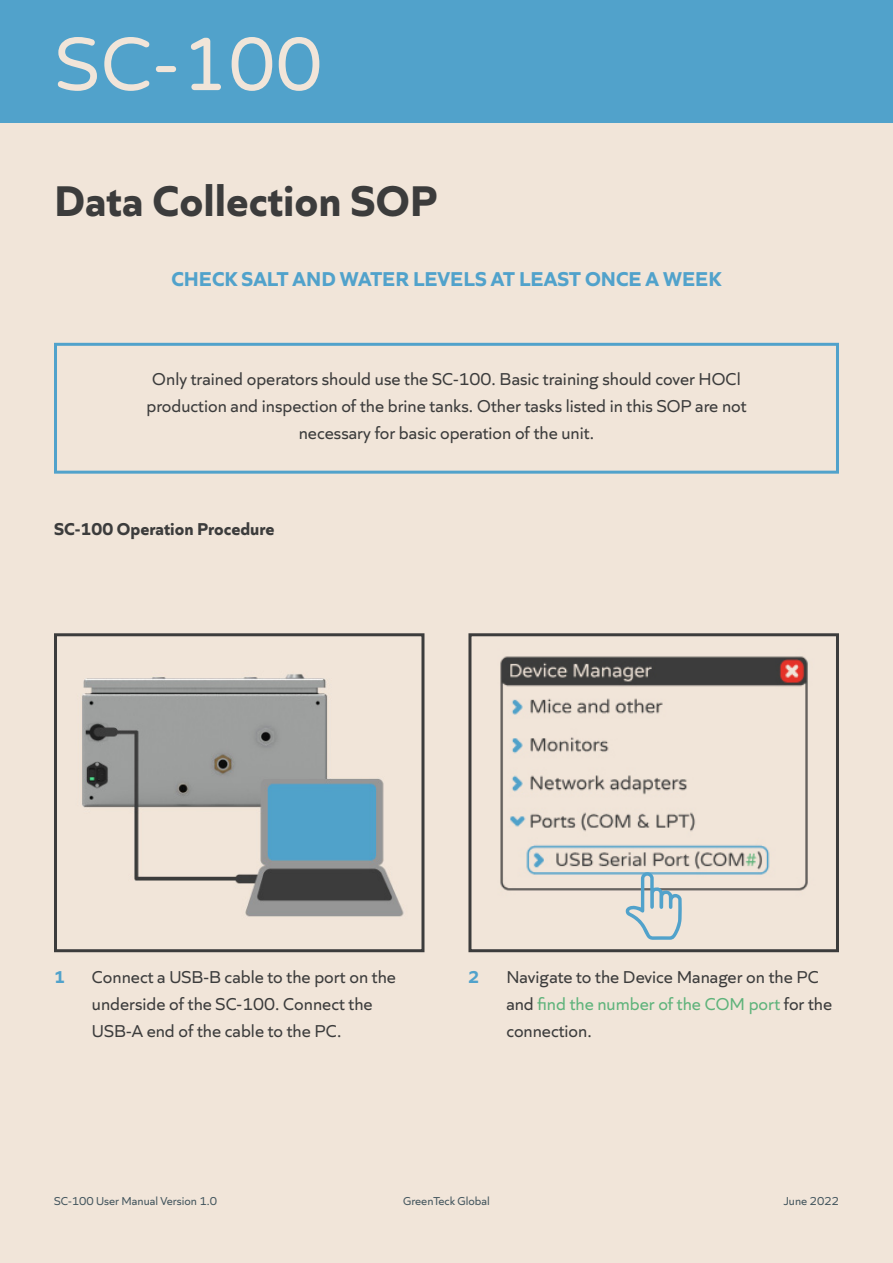
<style>
.page{position:relative;width:893px;height:1263px;background:#f1e5d9}
.page>*{position:absolute;margin:0;border:0;box-sizing:border-box;transform-origin:0 0}
.t1{font:75px "Varela Round";color:#f1e5d9}
.t2{font:700 45px "Quiet Sans";color:#3c3c3c}
.t3{font:700 21px "Quiet Sans";color:#51a2cb}
.t4{font:18px/27px "Quiet Sans";color:#3c3c3c}
.t5{font:700 18px "Quiet Sans";color:#3c3c3c}
.t6{font:700 18px "Quiet Sans";color:#51a2cb}
.t7{font:12px "Quiet Sans";color:#44565e}
.s1{color:#5fb37b}
</style>
<div class="page">
<div style="left:0;top:0;width:893px;height:123px;background:#51a2cb"></div>
<div style="left:54px;top:343px;width:785px;height:131px;border:3px solid #51a2cb"></div>
<img style="left:500px;top:656px;width:308px;height:235px">
<div style="left:468px;top:633px;width:371px;height:319px;border:3px solid #3c3c3c"></div>
<img style="left:82px;top:674px;width:322px;height:243px">
<div style="left:54px;top:633px;width:370px;height:319px;border:3px solid #3c3c3c"></div>
<svg style="left:625px;top:872px;width:57px;height:68px"></svg>
<p class="t1" style="left:54px;top:13px;width:270px">SC-100</p>
<p class="t2" style="left:54px;top:166px;width:385px">Data Collection SOP</p>
<p class="t3" style="left:172px;top:262px;width:551px">CHECK SALT AND WATER LEVELS AT LEAST ONCE A WEEK</p>
<p class="t4" style="left:146px;top:364px;width:602px;text-align:center">Only trained operators should use the SC-100. Basic training should cover HOCl production and inspection of the brine tanks. Other tasks listed in this SOP are not necessary for basic operation of the unit.</p>
<p class="t5" style="left:54px;top:515px;width:222px">SC-100 Operation Procedure</p>
<p class="t6" style="left:54px;top:963px;width:12px">1</p>
<p class="t4" style="left:92px;top:962px;width:306px">Connect a USB-B cable to the port on the</p>
<p class="t6" style="left:468px;top:963px;width:12px">2</p>
<p class="t4" style="left:92px;top:989px;width:282px">underside of the SC-100. Connect the<br>USB-A end of the cable to the PC.</p>
<p class="t4" style="left:506px;top:962px;width:327px">Navigate to the Device Manager on the PC and <span class="s1">find the number of the COM port</span> for the connection.</p>
<p class="t7" style="left:54px;top:1192px;width:165px">SC-100 User Manual Version 1.0</p>
<p class="t7" style="left:403px;top:1192px;width:88px">GreenTeck Global</p>
<p class="t7" style="left:784px;top:1192px;width:57px">June 2022</p>
</div>
